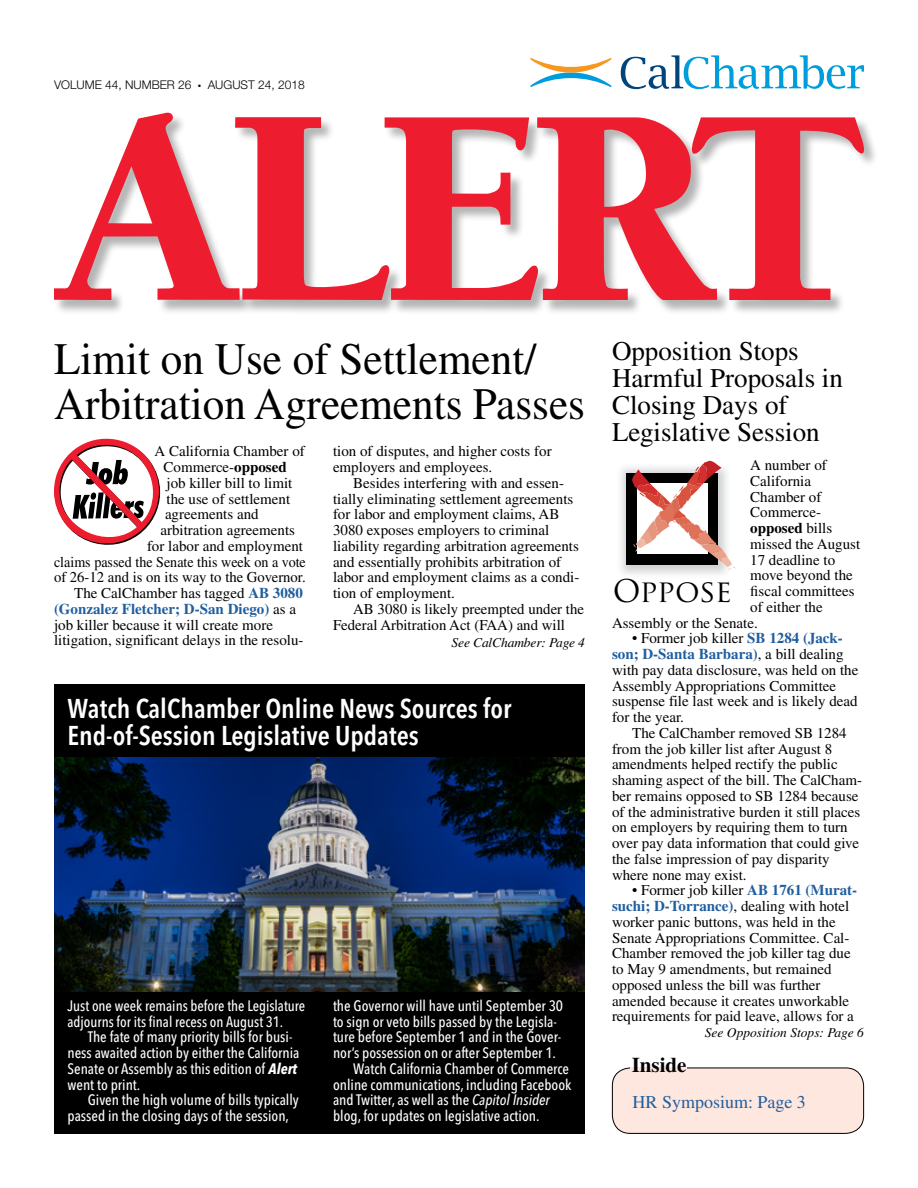
<style>
.page{position:relative;width:918px;height:1188px;background:#fff}
.page>*{position:absolute;margin:0;border:0;box-sizing:border-box;transform-origin:0 0}
._30_30_head{font:45px/45px "Times";color:#000;scale:.96 1}
.t1{font:30.45px "Trajan Pro";letter-spacing:-.015em;color:#000}
._18_18_head{font:600 condensed 27px/27px "Avenir Next LT Pro";color:#fff}
._18_18_head-2{font:27px/27px "Times";color:#000}
.t2{font:700 21px "Times";color:#000}
.t3{font:18px "Times";color:#215e9e}
.Body{font:15px/15.8px "Times";color:#000}
.Body-2{font:500 condensed 15px/15.8px "Avenir Next LT Pro";color:#fff}
.Body-First{font:15px "Times";color:#000}
.Body-First-2{font:500 condensed 15px/15.8px "Avenir Next LT Pro";color:#fff}
.Body-First-3{font:15px "Times";color:#000;scale:.94 1}
.Body-First-4{font:700 15px "Times";color:#000}
.Body-First-5{font:italic 13.5px "Times";letter-spacing:-.01em;color:#000}
.t4{font:300 12px "Helvetica Neue LT Std";color:#000}
.s1{font-weight:700}
.s2{font-weight:700;color:#215e9e}
.s3{font-weight:700;font-style:italic}
.s4{font-style:italic}
.s5{font-weight:400}
</style>
<div class="page">
<svg style="left:530px;top:58px;width:82px;height:29px"></svg>
<svg style="left:621px;top:55px;width:243px;height:34px"></svg>
<div style="left:54px;top:113px;width:824px;height:202px;background:#000;opacity:.3"></div>
<svg style="left:54px;top:112px;width:814px;height:188px"></svg>
<div style="left:612px;top:1068px;width:252px;height:65px;background:#fee7de;border-radius:18px"></div>
<div style="left:612px;top:1068px;width:252px;height:66px;border:1px solid #000;border-radius:18px"></div>
<hr style="left:630px;top:1068px;width:57px;height:1px;background:#fee7de">
<div style="left:54px;top:684px;width:531px;height:450px;background:#000"></div>
<svg style="left:54px;top:439px;width:106px;height:106px"></svg>
<img style="left:54px;top:758px;width:531px;height:233px">
<img style="left:620px;top:460px;width:106px;height:114px">
<svg style="left:632px;top:461px;width:104px;height:109px"></svg>
<p class="t4" style="left:54px;top:78px;width:139px">VOLUME 44, NUMBER 26</p>
<p class="t4" style="left:198px;top:78px;width:108px">● AUGUST 24, 2018</p>
<p class="_30_30_head" style="left:54px;top:336px;width:555px">Limit on Use of Settlement/<br>Arbitration Agreements Passes</p>
<p class="Body-First" style="left:154px;top:443px;width:152px">A California Chamber of</p>
<p class="Body-First" style="left:164px;top:459px;width:125px">Commerce-<span class="s1">opposed</span></p>
<p class="Body-First" style="left:166px;top:474px;width:127px">job killer bill to limit</p>
<p class="Body-First" style="left:166px;top:490px;width:125px">the use of settlement</p>
<p class="Body-First" style="left:165px;top:506px;width:95px">agreements and</p>
<p class="Body-First" style="left:160px;top:522px;width:136px">arbitration agreements</p>
<p class="Body-First" style="left:147px;top:537px;width:158px">for labor and employment</p>
<p class="Body-First-3" style="left:54px;top:553px;width:269px">claims passed the Senate this week on a vote</p>
<p class="Body-First" style="left:54px;top:569px;width:253px">of 26-12 and is on its way to the Governor.</p>
<p class="Body" style="left:54px;top:585px;width:251px;text-indent:20px">The CalChamber has tagged <span class="s2">AB 3080 (Gonzalez Fletcher; D-San Diego)</span> as a job killer because it will create more litigation, significant delays in the resolu-</p>
<p class="Body" style="left:333px;top:443px;width:220px">tion of disputes, and higher costs for employers and employees.</p>
<p class="Body" style="left:333px;top:475px;width:248px;text-indent:20px">Besides interfering with and essen&shy;tially eliminating settlement agreements for labor and employment claims, AB 3080 exposes employers to criminal liability regarding arbitration agreements and essentially prohibits arbitration of labor and employment claims as a condi&shy;tion of employment.</p>
<p class="Body" style="left:333px;top:601px;width:253px;text-indent:20px">AB 3080 is likely preempted under the<br>Federal Arbitration Act (FAA) and will</p>
<p class="Body-First-5" style="left:452px;top:635px;width:135px">See CalChamber: Page 4</p>
<p class="_18_18_head" style="left:68px;top:695px;width:445px">Watch CalChamber Online News Sources for<br>End-of-Session Legislative Updates</p>
<p class="Body-First-2" style="left:68px;top:998px;width:239px">Just one week remains before the Legislature adjourns for its final recess on August 31.</p>
<p class="Body-2" style="left:68px;top:1029px;width:234px;text-indent:20px">The fate of many priority bills for busi&shy;ness awaited action by either the California Senate or Assembly as this edition of <span class="s3">Alert </span>went to print.</p>
<p class="Body-2" style="left:68px;top:1092px;width:233px;text-indent:20px">Given the high volume of bills typically passed in the closing days of the session,</p>
<p class="Body-2" style="left:333px;top:998px;width:232px">the Governor will have until September 30 to sign or veto bills passed by the Legisla&shy;ture before September 1 and in the Gover&shy;nor’s possession on or after September 1.</p>
<p class="Body-2" style="left:333px;top:1061px;width:240px;text-indent:20px">Watch California Chamber of Commerce online communications, including Facebook and Twitter, as well as the <span class="s4">Capitol Insider </span>blog, for updates on legislative action.</p>
<p class="_18_18_head-2" style="left:612px;top:337px;width:232px">Opposition Stops<br>Harmful Proposals in<br>Closing Days of<br>Legislative Session</p>
<p class="Body-First" style="left:750px;top:457px;width:78px">A number of</p>
<p class="Body-First" style="left:750px;top:472px;width:62px">California</p>
<p class="Body-First" style="left:750px;top:488px;width:73px">Chamber of</p>
<p class="Body-First" style="left:750px;top:504px;width:72px">Commerce-</p>
<p class="Body-First-4" style="left:750px;top:519px;width:84px">opposed <span class="s5">bills</span></p>
<p class="Body-First" style="left:750px;top:535px;width:112px">missed the August</p>
<p class="Body-First" style="left:750px;top:551px;width:86px">17 deadline to</p>
<p class="Body-First" style="left:750px;top:567px;width:104px">move beyond the</p>
<p class="Body-First" style="left:750px;top:583px;width:106px">fiscal committees</p>
<p class="Body-First" style="left:750px;top:598px;width:74px">of either the</p>
<p class="Body-First" style="left:612px;top:614px;width:147px">Assembly or the Senate.</p>
<p class="Body" style="left:612px;top:630px;width:248px;text-indent:20px">• Former job killer <span class="s2">SB 1284 (Jack&shy;son; D-Santa Barbara)</span>, a bill dealing with pay data disclosure, was held on the Assembly Appropriations Committee suspense file last week and is likely dead for the year.</p>
<p class="Body" style="left:612px;top:725px;width:252px;text-indent:20px">The CalChamber removed SB 1284 from the job killer list after August 8 amendments helped rectify the public shaming aspect of the bill. The CalCham&shy;ber remains opposed to SB 1284 because of the administrative burden it still places on employers by requiring them to turn over pay data information that could give the false impression of pay disparity where none may exist.</p>
<p class="Body" style="left:612px;top:882px;width:247px;text-indent:20px">• Former job killer <span class="s2">AB 1761 (Murat&shy;suchi; D-Torrance)</span>, dealing with hotel worker panic buttons, was held in the Senate Appropriations Committee. Cal-Chamber removed the job killer tag due to May 9 amendments, but remained opposed unless the bill was further amended because it creates unworkable requirements for paid leave, allows for a</p>
<p class="t2" style="left:632px;top:1052px;width:56px">Inside</p>
<p class="t3" style="left:633px;top:1092px;width:175px">HR Symposium: Page 3</p>
<p class="t1" style="left:613px;top:572px;width:120px">OPPOSE</p>
<p class="Body-First-5" style="left:705px;top:1025px;width:161px">See Opposition Stops: Page 6</p>
</div>
